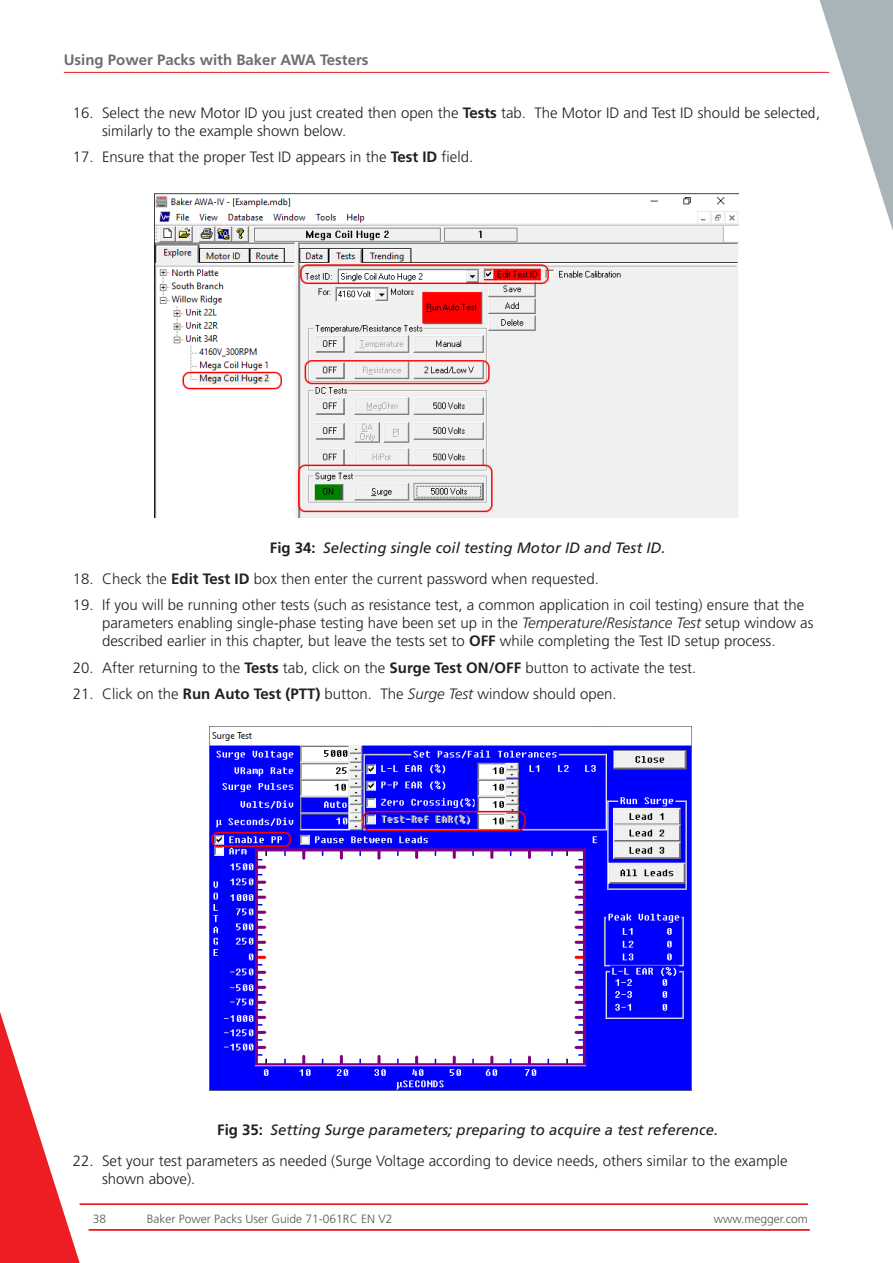
<style>
.page{position:relative;width:893px;height:1263px;background:#fff}
.page>*{position:absolute;margin:0;border:0;box-sizing:border-box;transform-origin:0 0}
.t1{font:300 15px/18px "Frutiger LT Pro";color:#231f20}
.t2{font:italic 15px "Frutiger LT Pro";color:#231f20}
.t3{font:700 15px "Frutiger LT Pro";color:#6c6d70}
.t4{font:300 12px "Frutiger LT Pro";color:#57585a}
.s1{font-weight:700}
.s2{font-weight:700;font-style:normal}
.s3{font-style:italic}
</style>
<div class="page">
<img style="left:154px;top:193px;width:584px;height:325px">
<img style="left:210px;top:726px;width:482px;height:365px">
<svg style="left:0;top:1012px;width:85px;height:251px"></svg>
<svg style="left:812px;top:0;width:81px;height:231px"></svg>
<hr style="left:64px;top:72px;width:765px;height:1px;background:#ee1d23">
<hr style="left:80px;top:1204px;width:728px;height:1px;background:#ee1d23">
<hr style="left:89px;top:1229px;width:721px;height:1px;background:#ee1d23">
<p class="t3" style="left:64px;top:50px;width:306px">Using Power Packs with Baker AWA Testers</p>
<p class="t1" style="left:102px;top:103px;width:720px;text-indent:-29px">16. Select the new Motor ID you just created then open the <span class="s1">Tests</span> tab. The Motor ID and Test ID should be selected, similarly to the example shown below.</p>
<p class="t1" style="left:73px;top:148px;width:402px">17. Ensure that the proper Test ID appears in the <span class="s1">Test ID</span> field.</p>
<p class="t2" style="left:270px;top:539px;width:397px"><span class="s2">Fig 34:</span> Selecting single coil testing Motor ID and Test ID.</p>
<p class="t1" style="left:73px;top:570px;width:528px">18. Check the <span class="s1">Edit Test ID</span> box then enter the current password when requested.</p>
<p class="t1" style="left:102px;top:596px;width:713px;text-indent:-29px">19. If you will be running other tests (such as resistance test, a common application in coil testing) ensure that the parameters enabling single-phase testing have been set up in the <span class="s3">Temperature/Resistance Test</span> setup window as described earlier in this chapter, but leave the tests set to <span class="s1">OFF</span> while completing the Test ID setup process.</p>
<p class="t1" style="left:73px;top:659px;width:625px">20. After returning to the <span class="s1">Tests</span> tab, click on the <span class="s1">Surge Test ON/OFF</span> button to activate the test.</p>
<p class="t1" style="left:73px;top:685px;width:545px">21. Click on the <span class="s1">Run Auto Test (PTT)</span> button. The <span class="s3">Surge Test</span> window should open.</p>
<p class="t2" style="left:217px;top:1121px;width:502px"><span class="s2">Fig 35:</span> Setting Surge parameters; preparing to acquire a test reference.</p>
<p class="t1" style="left:102px;top:1152px;width:687px;text-indent:-29px">22. Set your test parameters as needed (Surge Voltage according to device needs, others similar to the example shown above).</p>
<p class="t4" style="left:93px;top:1212px;width:15px">38</p>
<p class="t4" style="left:147px;top:1212px;width:247px">Baker Power Packs User Guide 71-061RC EN V2</p>
<p class="t4" style="left:714px;top:1212px;width:96px">www.megger.com</p>
</div>
